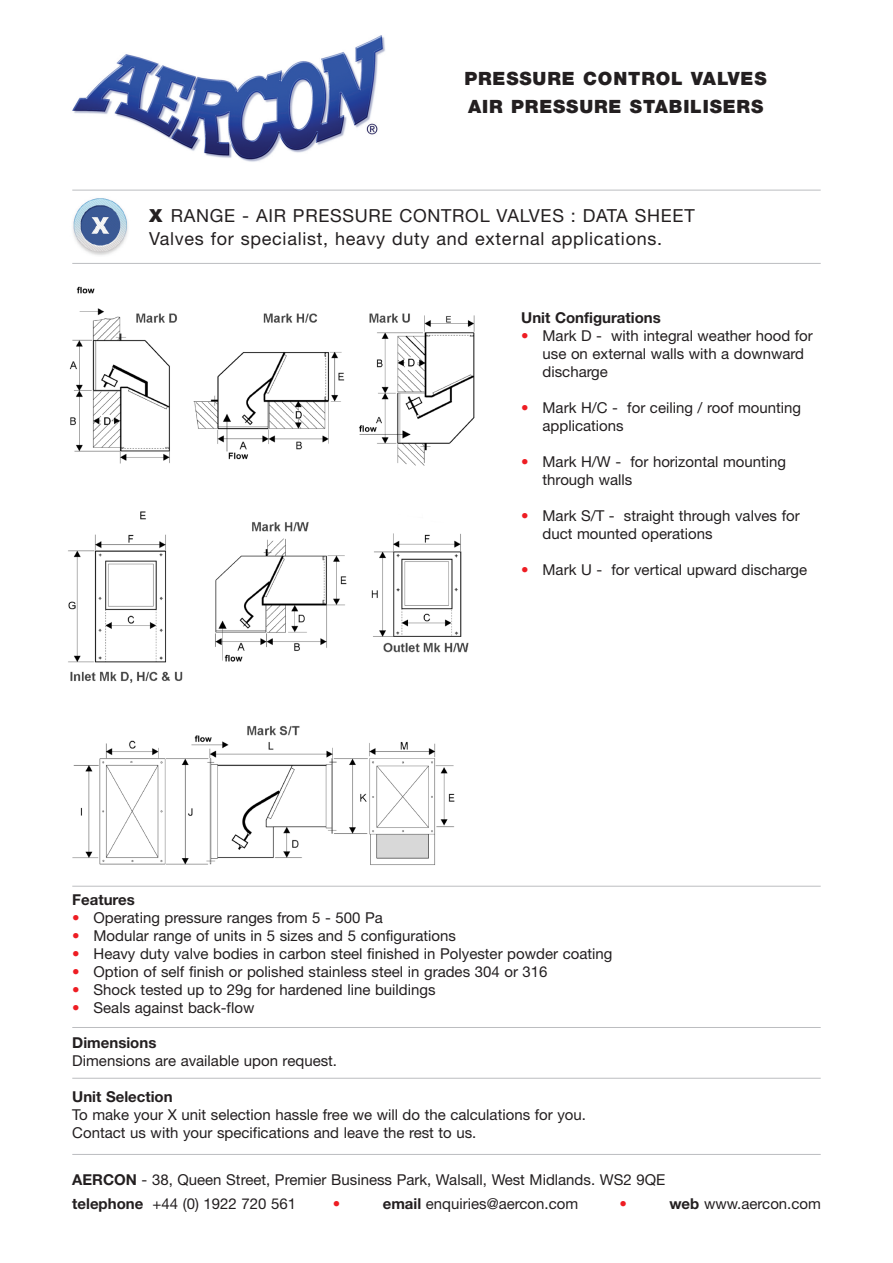
<style>
.page{position:relative;width:893px;height:1263px;background:#fff}
.page>*{position:absolute;margin:0;border:0;box-sizing:border-box;transform-origin:0 0}
.t1{font:900 18.3px/28.5px "Helvetica Neue";letter-spacing:.045em;color:#231f20}
.t2{font:18px/22.8px "Helvetica Neue";letter-spacing:.04em;color:#231f20}
.t3{font:15px/18px "Helvetica Neue";color:#231f20}
.t4{font:700 15px "Helvetica Neue";color:#231f20}
.t5{font:15px "Helvetica Neue";color:#ee1d23}
.s1{font-weight:300}
.s2{font-weight:900}
.s3{color:#ee1d23}
.s4{font-weight:700}
</style>
<div class="page">
<img style="left:72px;top:189px;width:68px;height:66px">
<hr style="left:72px;top:190px;width:749px;height:1px;background:#bcbdc0">
<hr style="left:72px;top:263px;width:749px;height:1px;background:#bcbdc0">
<img style="left:68px;top:286px;width:439px;height:600px">
<hr style="left:72px;top:886px;width:749px;height:1px;background:#bcbdc0">
<hr style="left:72px;top:1027px;width:749px;height:1px;background:#bcbdc0">
<hr style="left:72px;top:1078px;width:749px;height:1px;background:#bcbdc0">
<hr style="left:72px;top:1154px;width:749px;height:1px;background:#bcbdc0">
<img style="left:72px;top:35px;width:313px;height:127px">
<p class="t1" style="left:421px;top:66px;width:347px">AIR PRESSURE CONTROL VALVES<br><span class="s1">AND</span> AIR PRESSURE STABILISERS</p>
<p class="t2" style="left:149px;top:206px;width:547px"><span class="s2">X</span> RANGE - AIR PRESSURE CONTROL VALVES : DATA SHEET<br>Valves for specialist, heavy duty and external applications.</p>
<p class="t4" style="left:521px;top:313px;width:141px">Unit Configurations</p>
<p class="t3" style="left:542px;top:328px;width:272px;text-indent:-21px"><span class="s3">•</span> Mark D - with integral weather hood for use on external walls with a downward discharge</p>
<p class="t3" style="left:542px;top:400px;width:260px;text-indent:-21px"><span class="s3">•</span> Mark H/C - for ceiling / roof mounting applications</p>
<p class="t3" style="left:542px;top:454px;width:245px;text-indent:-21px"><span class="s3">•</span> Mark H/W - for horizontal mounting through walls</p>
<p class="t3" style="left:542px;top:508px;width:259px;text-indent:-21px"><span class="s3">•</span> Mark S/T - straight through valves for duct mounted operations</p>
<p class="t3" style="left:521px;top:562px;width:287px"><span class="s3">•</span> Mark U - for vertical upward discharge</p>
<p class="t4" style="left:72px;top:895px;width:64px">Features</p>
<p class="t3" style="left:72px;top:910px;width:312px"><span class="s3">•</span> Operating pressure ranges from 5 - 500 Pa</p>
<p class="t3" style="left:72px;top:928px;width:385px"><span class="s3">•</span> Modular range of units in 5 sizes and 5 configurations</p>
<p class="t3" style="left:72px;top:946px;width:542px"><span class="s3">•</span> Heavy duty valve bodies in carbon steel finished in Polyester powder coating</p>
<p class="t3" style="left:72px;top:964px;width:477px"><span class="s3">•</span> Option of self finish or polished stainless steel in grades 304 or 316</p>
<p class="t3" style="left:72px;top:982px;width:365px"><span class="s3">•</span> Shock tested up to 29g for hardened line buildings</p>
<p class="t3" style="left:72px;top:1000px;width:184px"><span class="s3">•</span> Seals against back-flow</p>
<p class="t4" style="left:72px;top:1037px;width:86px">Dimensions</p>
<p class="t3" style="left:72px;top:1053px;width:266px">Dimensions are available upon request.</p>
<p class="t4" style="left:72px;top:1091px;width:102px">Unit Selection</p>
<p class="t3" style="left:72px;top:1107px;width:515px">To make your X unit selection hassle free we will do the calculations for you.<br>Contact us with your specifications and leave the rest to us.</p>
<p class="t3" style="left:72px;top:1169px;width:594px;line-height:24px"><span class="s4">AERCON</span> - 38, Queen Street, Premier Business Park, Walsall, West Midlands. WS2 9QE <span class="s4">telephone</span> +44 (0) 1922 720 561</p>
<p class="t5" style="left:333px;top:1198px;width:9px">•</p>
<p class="t3" style="left:383px;top:1196px;width:197px"><span class="s4">email</span> enquiries@aercon.com</p>
<p class="t5" style="left:619px;top:1198px;width:9px">•</p>
<p class="t3" style="left:669px;top:1196px;width:153px"><span class="s4">web</span> www.aercon.com</p>
</div>
